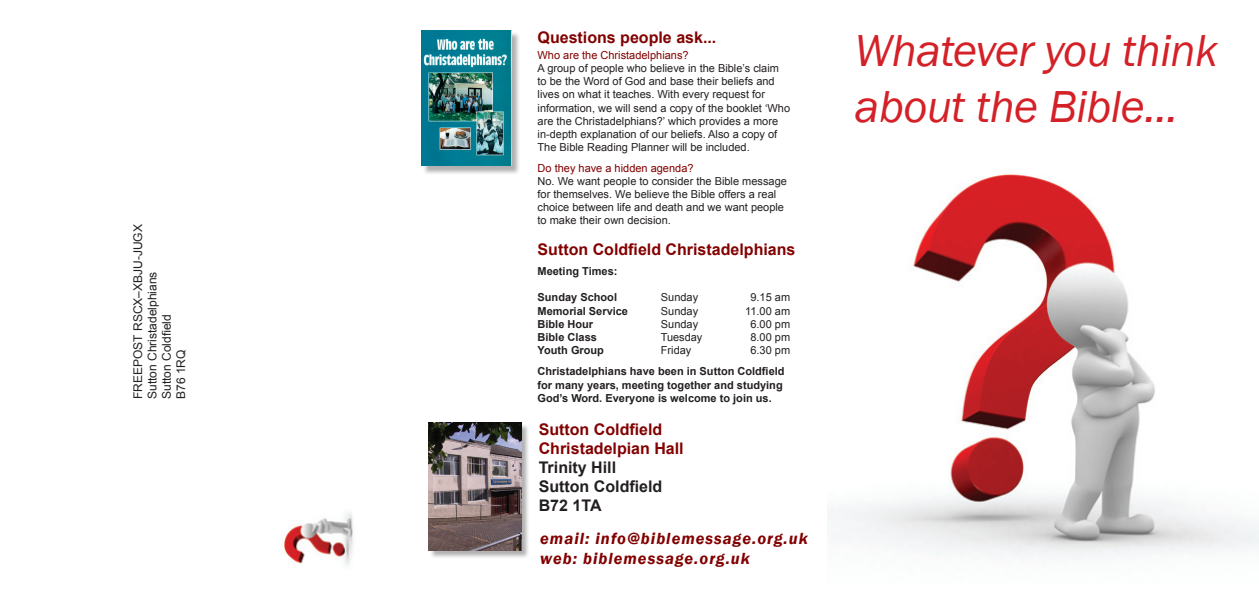
<style>
.page{position:relative;width:1259px;height:596px;background:#fff}
.page>*{position:absolute;margin:0;border:0;box-sizing:border-box;transform-origin:0 0}
.t1{font:italic 46px/55.2px "Franklin Gothic";letter-spacing:-.01em;color:#d42027}
.t2{font:italic 600 16.6px/19.9px "Franklin Gothic";letter-spacing:.06em;color:#820101}
.t3{font:700 16px/19.2px "Arial";color:#820101}
.t4{font:700 16px/19.2px "Arial";color:#231f20}
.t5{font:12px "Arial";color:#231f20}
.t6{font:11px/13.2px "Arial";color:#231f20}
.t7{font:700 11px/13.2px "Arial";color:#231f20}
.t8{font:11px "Arial";color:#820101}
</style>
<div class="page">
<div style="left:422px;top:32px;width:102px;height:147px;background:#231f20;opacity:.35"></div>
<img style="left:421px;top:31px;width:90px;height:135px">
<img style="left:828px;top:174px;width:431px;height:385px">
<img style="left:284px;top:512px;width:69px;height:53px">
<div style="left:429px;top:423px;width:105px;height:140px;background:#231f20;opacity:.35"></div>
<img style="left:428px;top:422px;width:93px;height:128px">
<p class="t5" style="left:130px;top:399px;width:176px;rotate:-90deg">FREEPOST RSCX–XBJU-JUGX</p>
<p class="t5" style="left:144px;top:399px;width:129px;rotate:-90deg">Sutton Christadelphians</p>
<p class="t5" style="left:159px;top:399px;width:86px;rotate:-90deg">Sutton Coldfield</p>
<p class="t5" style="left:173px;top:399px;width:51px;rotate:-90deg">B76 1RQ</p>
<p class="t3" style="left:537px;top:28px;width:180px">Questions people ask...</p>
<p class="t8" style="left:537px;top:48px;width:153px">Who are the Christadelphians?</p>
<p class="t6" style="left:537px;top:62px;width:254px">A group of people who believe in the Bible’s claim to be the Word of God and base their beliefs and lives on what it teaches. With every request for information, we will send a copy of the booklet ‘Who are the Christadelphians?’ which provides a more in-depth explanation of our beliefs. Also a copy of The Bible Reading Planner will be included.</p>
<p class="t8" style="left:537px;top:160px;width:157px">Do they have a hidden agenda?</p>
<p class="t6" style="left:537px;top:174px;width:251px">No. We want people to consider the Bible message for themselves. We believe the Bible offers a real choice between life and death and we want people to make their own decision.</p>
<p class="t3" style="left:537px;top:240px;width:259px">Sutton Coldfield Christadelphians</p>
<p class="t7" style="left:537px;top:265px;width:81px">Meeting Times:</p>
<p class="t7" style="left:537px;top:291px;width:81px">Sunday School</p>
<p class="t6" style="left:661px;top:291px;width:39px">Sunday</p>
<p class="t6" style="left:750px;top:291px;width:41px">9.15 am</p>
<p class="t7" style="left:537px;top:304px;width:92px">Memorial Service</p>
<p class="t6" style="left:661px;top:304px;width:39px">Sunday</p>
<p class="t6" style="left:745px;top:304px;width:47px">11.00 am</p>
<p class="t7" style="left:537px;top:317px;width:57px">Bible Hour</p>
<p class="t6" style="left:661px;top:317px;width:39px">Sunday</p>
<p class="t6" style="left:750px;top:317px;width:41px">6.00 pm</p>
<p class="t7" style="left:537px;top:331px;width:61px">Bible Class</p>
<p class="t6" style="left:660px;top:330px;width:43px">Tuesday</p>
<p class="t6" style="left:750px;top:330px;width:41px">8.00 pm</p>
<p class="t7" style="left:537px;top:344px;width:68px">Youth Group</p>
<p class="t6" style="left:661px;top:343px;width:32px">Friday</p>
<p class="t6" style="left:750px;top:343px;width:41px">6.30 pm</p>
<p class="t7" style="left:537px;top:365px;width:248px">Christadelphians have been in Sutton Coldfield for many years, meeting together and studying<br>God’s Word. Everyone is welcome to join us.</p>
<p class="t3" style="left:539px;top:419px;width:146px">Sutton Coldfield<br>Christadelpian Hall</p>
<p class="t4" style="left:539px;top:458px;width:125px">Trinity Hill<br>Sutton Coldfield<br>B72 1TA</p>
<p class="t2" style="left:540px;top:528px;width:269px">email: info@biblemessage.org.uk web: biblemessage.org.uk</p>
<p class="t1" style="left:855px;top:24px;width:364px">Whatever you think about the Bible...</p>
</div>
